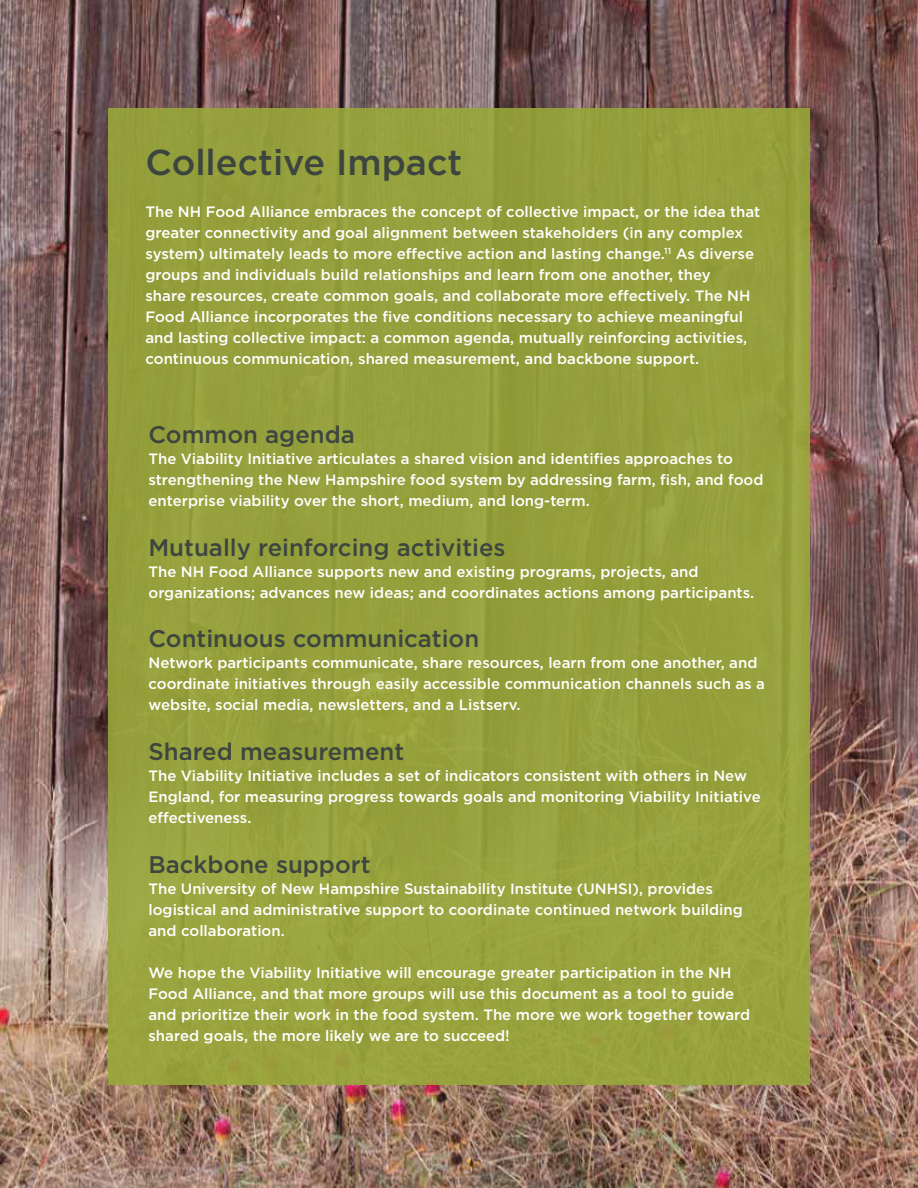
<style>
.page{position:relative;width:918px;height:1188px;background:#fff}
.page>*{position:absolute;margin:0;border:0;box-sizing:border-box;transform-origin:0 0}
.t1{font:500 36px "Gotham";color:#3d4540}
.t2{font:500 24px "Gotham";color:#3d4540}
.t3{font:500 15px/21px "Gotham";color:#fff}
</style>
<div class="page">
<img style="left:0;top:0;width:918px;height:1188px">
<div style="left:108px;top:108px;width:702px;height:976px;background:#96a13d"></div>
<h1 class="t1" style="left:146px;top:142px;width:318px">Collective Impact</h1>
<p class="t3" style="left:145px;top:201px;width:616px">The NH Food Alliance embraces the concept of collective impact, or the idea that greater connectivity and goal alignment between stakeholders (in any complex system) ultimately leads to more effective action and lasting change.<sup>11</sup> As diverse groups and individuals build relationships and learn from one another, they<br>share resources, create common goals, and collaborate more effectively. The NH Food Alliance incorporates the five conditions necessary to achieve meaningful and lasting collective impact: a common agenda, mutually reinforcing activities, continuous communication, shared measurement, and backbone support.</p>
<h2 class="t2" style="left:148px;top:421px;width:208px">Common agenda</h2>
<p class="t3" style="left:148px;top:448px;width:616px">The Viability Initiative articulates a shared vision and identifies approaches to strengthening the New Hampshire food system by addressing farm, fish, and food enterprise viability over the short, medium, and long-term.</p>
<h2 class="t2" style="left:148px;top:534px;width:359px">Mutually reinforcing activities</h2>
<p class="t3" style="left:149px;top:560px;width:607px">The NH Food Alliance supports new and existing programs, projects, and organizations; advances new ideas; and coordinates actions among participants.</p>
<h2 class="t2" style="left:148px;top:625px;width:332px">Continuous communication</h2>
<p class="t3" style="left:148px;top:652px;width:618px">Network participants communicate, share resources, learn from one another, and coordinate initiatives through easily accessible communication channels such as a website, social media, newsletters, and a Listserv.</p>
<h2 class="t2" style="left:148px;top:738px;width:257px">Shared measurement</h2>
<p class="t3" style="left:148px;top:765px;width:614px">The Viability Initiative includes a set of indicators consistent with others in New<br>England, for measuring progress towards goals and monitoring Viability Initiative effectiveness.</p>
<h2 class="t2" style="left:148px;top:851px;width:224px">Backbone support</h2>
<p class="t3" style="left:148px;top:878px;width:596px">The University of New Hampshire Sustainability Institute (UNHSI), provides logistical and administrative support to coordinate continued network building and collaboration.</p>
<p class="t3" style="left:148px;top:962px;width:603px">We hope the Viability Initiative will encourage greater participation in the NH Food Alliance, and that more groups will use this document as a tool to guide and prioritize their work in the food system. The more we work together toward shared goals, the more likely we are to succeed!</p>
</div>
